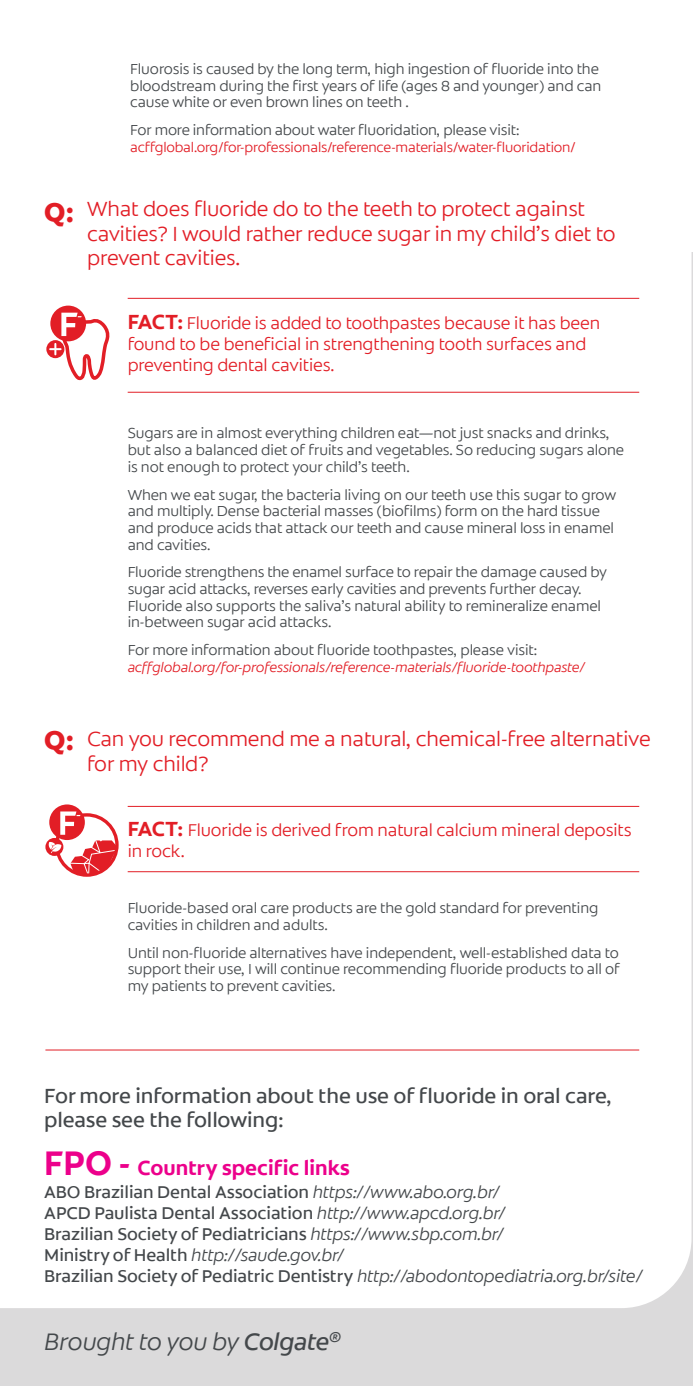
<style>
.page{position:relative;width:693px;height:1386px;background:#fff}
.page>*{position:absolute;margin:0;border:0;box-sizing:border-box;transform-origin:0 0}
.t1{font:800 28px "Colgate Ready";color:#e21e26}
.t2{font:italic 300 24.5px "Colgate Ready";letter-spacing:-.005em;color:#44484b}
.t3{font:300 21px/24.5px "Colgate Ready";letter-spacing:-.005em;color:#e21e26}
.t4{font:21px/24.5px "Colgate Ready";letter-spacing:-.005em;color:#44484b}
.t5{font:700 21px "Colgate Ready";color:#ec008b}
.t6{font:17.5px/21px "Colgate Ready";letter-spacing:-.005em;color:#44484b}
.t7{font:300 17.5px/21px "Colgate Ready";letter-spacing:-.005em;color:#e21e26}
.t8{font:300 14.88px/16.6px "Colgate Ready";letter-spacing:-.005em;color:#44484b}
.t9{font:italic 300 14px "Colgate Ready";letter-spacing:-.005em;color:#e21e26}
.t10{font:300 14px "Colgate Ready";letter-spacing:-.01em;color:#e21e26}
.s1{font-weight:700;font-size:21px}
.s2{font-size:35px}
.s3{font-weight:300;font-style:italic}
.s4{font-weight:400}
</style>
<div class="page">
<div style="left:0;top:252px;width:693px;height:1134px;background:#dbdadb"></div>
<div style="left:0;top:252px;width:692px;height:1056px;background:#fff"></div>
<svg style="left:49px;top:804px;width:36px;height:36px"></svg>
<svg style="left:45px;top:838px;width:18px;height:18px"></svg>
<svg style="left:49px;top:811px;width:68px;height:68px;background:#f1999d"></svg>
<hr style="left:128px;top:871px;width:511px;height:1px;background:#e21e26">
<hr style="left:45px;top:1050px;width:594px;height:1px;background:#e21e26">
<hr style="left:128px;top:806px;width:511px;height:1px;background:#e21e26">
<svg style="left:50px;top:306px;width:36px;height:35px"></svg>
<svg style="left:46px;top:340px;width:18px;height:18px"></svg>
<svg style="left:50px;top:313px;width:61px;height:68px;background:#f4b1b4"></svg>
<hr style="left:128px;top:392px;width:511px;height:1px;background:#e21e26">
<hr style="left:128px;top:298px;width:511px;height:1px;background:#e21e26">
<p class="t8" style="left:130px;top:61px;width:473px">Fluorosis is caused by the long term, high ingestion of fluoride into the bloodstream during the first years of life (ages 8 and younger) and can cause white or even brown lines on teeth .</p>
<p class="t8" style="left:130px;top:122px;width:391px">For more information about water fluoridation, please visit:</p>
<p class="t10" style="left:130px;top:138px;width:447px">acffglobal.org/for-professionals/reference-materials/water-fluoridation/</p>
<h1 class="t1" style="left:44px;top:202px;width:31px">Q:</h1>
<h3 class="t3" style="left:87px;top:197px;width:530px">What does fluoride do to the teeth to protect against cavities? I would rather reduce sugar in my child’s diet to prevent cavities.</h3>
<p class="t7" style="left:128px;top:313px;width:474px"><span class="s1">FACT:</span> Fluoride is added to toothpastes because it has been found to be beneficial in strengthening tooth surfaces and preventing dental cavities.</p>
<p class="t8" style="left:128px;top:425px;width:498px">Sugars are in almost everything children eat—not just snacks and drinks, but also a balanced diet of fruits and vegetables. So reducing sugars alone is not enough to protect your child’s teeth.</p>
<p class="t8" style="left:128px;top:486px;width:490px">When we eat sugar, the bacteria living on our teeth use this sugar to grow and multiply. Dense bacterial masses (biofilms) form on the hard tissue and produce acids that attack our teeth and cause mineral loss in enamel and cavities.</p>
<p class="t8" style="left:128px;top:564px;width:481px">Fluoride strengthens the enamel surface to repair the damage caused by sugar acid attacks, reverses early cavities and prevents further decay.<br>Fluoride also supports the saliva’s natural ability to remineralize enamel in-between sugar acid attacks.</p>
<p class="t8" style="left:128px;top:642px;width:411px">For more information about fluoride toothpastes, please visit:</p>
<p class="t9" style="left:128px;top:658px;width:459px">acffglobal.org/for-professionals/reference-materials/fluoride-toothpaste/</p>
<h1 class="t1" style="left:44px;top:731px;width:31px">Q:</h1>
<h3 class="t3" style="left:87px;top:727px;width:565px">Can you recommend me a natural, chemical-free alternative for my child?</h3>
<p class="t7" style="left:128px;top:820px;width:506px"><span class="s1">FACT:</span> Fluoride is derived from natural calcium mineral deposits in rock.</p>
<p class="t8" style="left:128px;top:900px;width:472px">Fluoride-based oral care products are the gold standard for preventing cavities in children and adults.</p>
<p class="t8" style="left:128px;top:944px;width:494px;text-align:justify">Until non-fluoride alternatives have independent, well-established data to support their use, I will continue recommending fluoride products to all of my patients to prevent cavities.</p>
<h3 class="t4" style="left:44px;top:1083px;width:569px">For more information about the use of fluoride in oral care, please see the following:</h3>
<h3 class="t5" style="left:44px;top:1153px;width:307px"><span class="s2">FPO -</span> Country specific links</h3>
<p class="t6" style="left:44px;top:1182px;width:599px">ABO Brazilian Dental Association <span class="s3">https://www.abo.org.br/<br></span>APCD Paulista Dental Association <span class="s3">http://www.apcd.org.br/<br></span>Brazilian Society of Pediatricians <span class="s3">https://www.sbp.com.br/<br></span>Ministry of Health <span class="s3">http://saude.gov.br/<br></span>Brazilian Society of Pediatric Dentistry <span class="s3">http://abodontopediatria.org.br/site/</span></p>
<h2 class="t2" style="left:44px;top:1326px;width:298px">Brought to you by <span class="s4">Colgate</span><sup>®</sup></h2>
</div>
